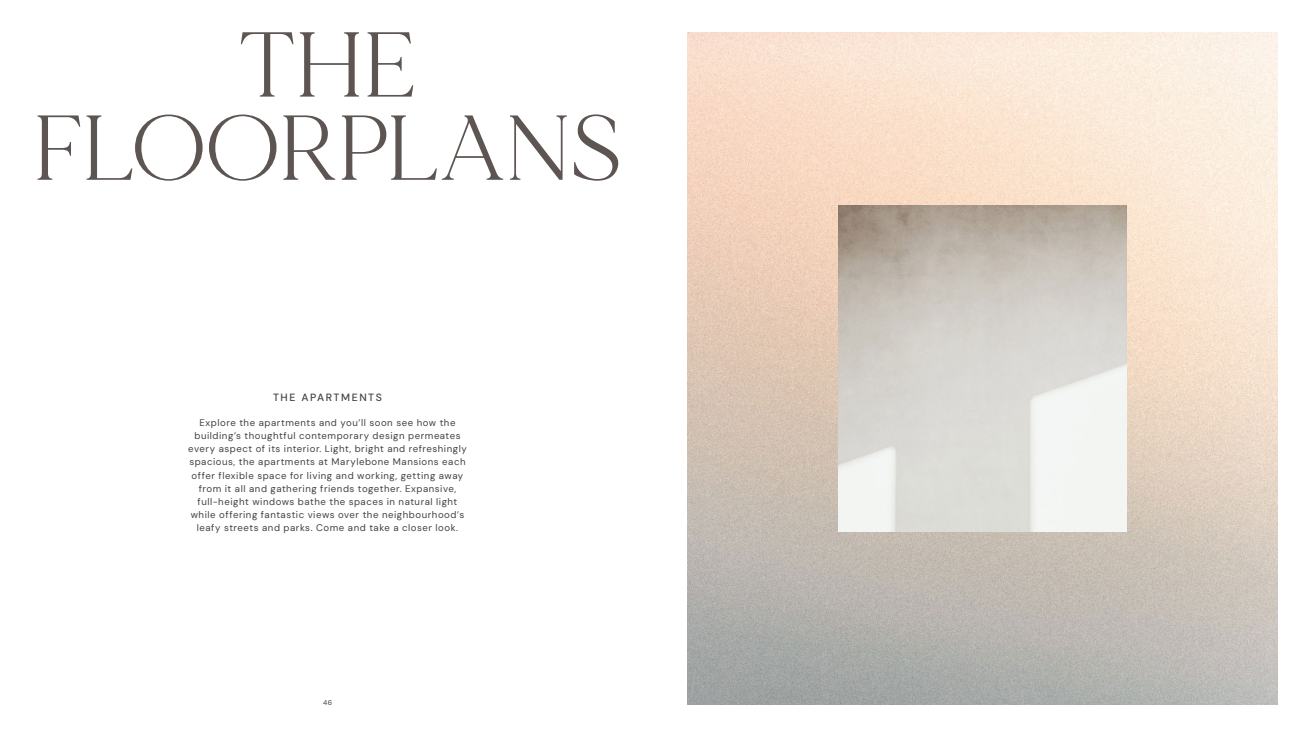
<style>
.page{position:relative;width:1310px;height:737px;background:#fff}
.page>*{position:absolute;margin:0;border:0;box-sizing:border-box;transform-origin:0 0}
.t1{font:91.88px/83.1px "MADE Mirage";letter-spacing:-.005em;color:#5d5552;text-align:center}
.t2{font:500 10.5px "DM Sans";letter-spacing:.145em;color:#414141}
.t3{font:9.62px/13.1px "DM Sans";letter-spacing:.055em;color:#414141;text-align:center}
.t4{font:7px "DM Sans";color:#414141}
</style>
<div class="page">
<img style="left:687px;top:32px;width:590px;height:672px">
<img style="left:838px;top:206px;width:288px;height:325px">
<h1 class="t1" style="left:33px;top:25px;width:590px">THE<br>FLOORPLANS</h1>
<p class="t2" style="left:273px;top:390px;width:110px">THE APARTMENTS</p>
<p class="t3" style="left:188px;top:416px;width:280px">Explore the apartments and you’ll soon see how the building’s thoughtful contemporary design permeates every aspect of its interior. Light, bright and refreshingly spacious, the apartments at Marylebone Mansions each offer flexible space for living and working, getting away from it all and gathering friends together. Expansive, full-height windows bathe the spaces in natural light while offering fantastic views over the neighbourhood’s leafy streets and parks. Come and take a closer look.</p>
<p class="t4" style="left:323px;top:698px;width:11px">46</p>
</div>
